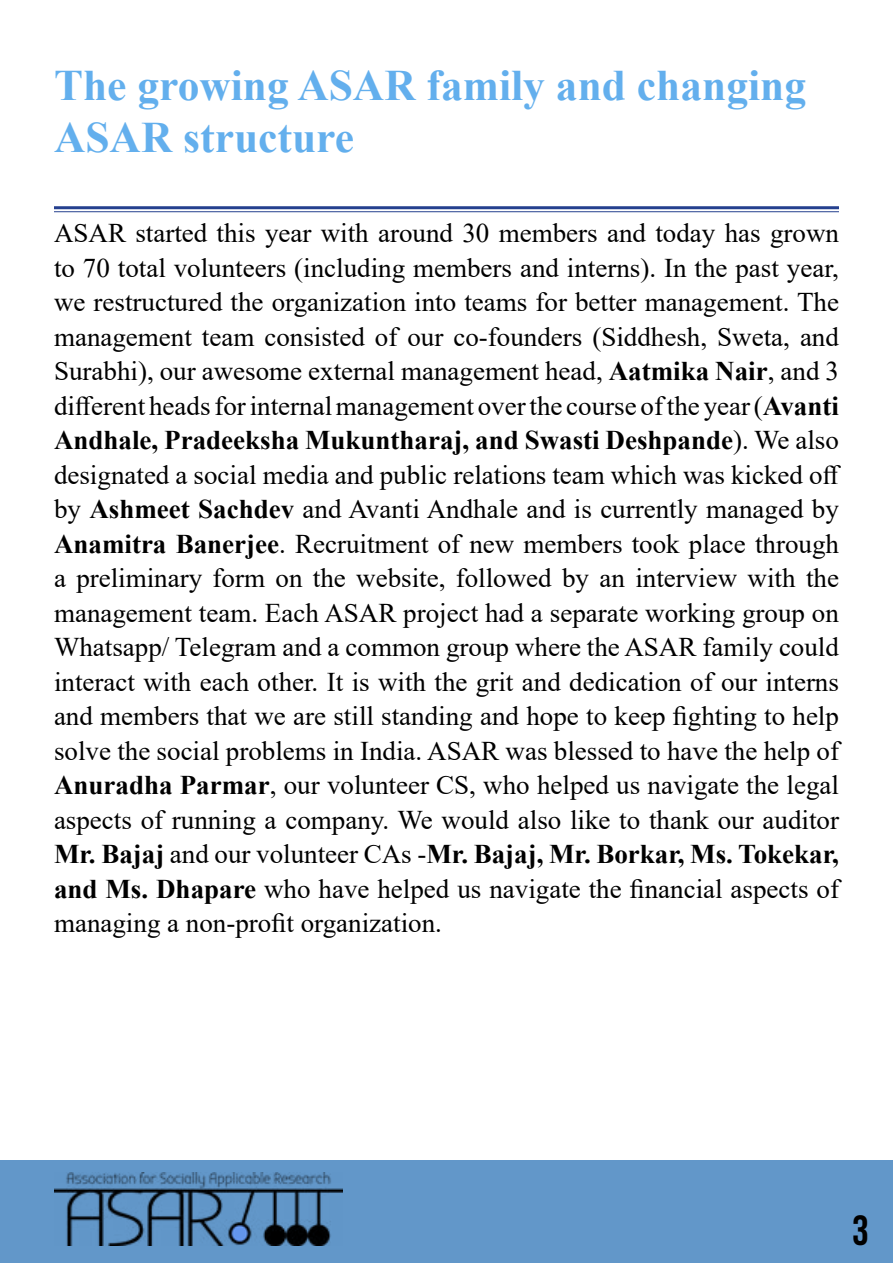
<style>
.page{position:relative;width:893px;height:1263px;background:#fff}
.page>*{position:absolute;margin:0;border:0;box-sizing:border-box;transform-origin:0 0}
.t1{font:700 43.5px/52.2px "Times New Roman";color:#63afed}
.t2{font:42px "Bebas Neue";color:#000}
.t3{font:27px/34.5px "Times New Roman";color:#000;text-align:justify}
.s1{font-weight:700}
</style>
<div class="page">
<hr style="left:54px;top:206px;width:785px;height:3px;background:#25408f">
<hr style="left:54px;top:211px;width:785px;height:1px;background:#25408f">
<div style="left:0;top:1160px;width:893px;height:103px;background:#6297c9"></div>
<h1 class="t1" style="left:54px;top:58px;width:754px">The growing ASAR family and changing<br>ASAR structure</h1>
<p class="t3" style="left:54px;top:215px;width:788px">ASAR started this year with around 30 members and today has grown to 70 total volunteers (including members and interns). In the past year, we restructured the organization into teams for better management. The management team consisted of our co-founders (Siddhesh, Sweta, and Surabhi), our awesome external management head, <span class="s1">Aatmika Nair</span>, and 3 different heads for internal management over the course of the year (<span class="s1">Avanti Andhale, Pradeeksha Mukuntharaj, and Swasti Deshpande</span>). We also designated a social media and public relations team which was kicked off by <span class="s1">Ashmeet Sachdev</span> and Avanti Andhale and is currently managed by <span class="s1">Anamitra Banerjee</span>. Recruitment of new members took place through a preliminary form on the website, followed by an interview with the management team. Each ASAR project had a separate working group on Whatsapp/ Telegram and a common group where the ASAR family could interact with each other. It is with the grit and dedication of our interns and members that we are still standing and hope to keep fighting to help solve the social problems in India. ASAR was blessed to have the help of <span class="s1">Anuradha Parmar</span>, our volunteer CS, who helped us navigate the legal aspects of running a company. We would also like to thank our auditor <span class="s1">Mr. Bajaj</span> and our volunteer CAs -<span class="s1">Mr. Bajaj, Mr. Borkar, Ms. Tokekar, and Ms. Dhapare</span> who have helped us navigate the financial aspects of managing a non-profit organization.</p>
<h2 class="t2" style="left:852px;top:1208px;width:18px">3</h2>
</div>
